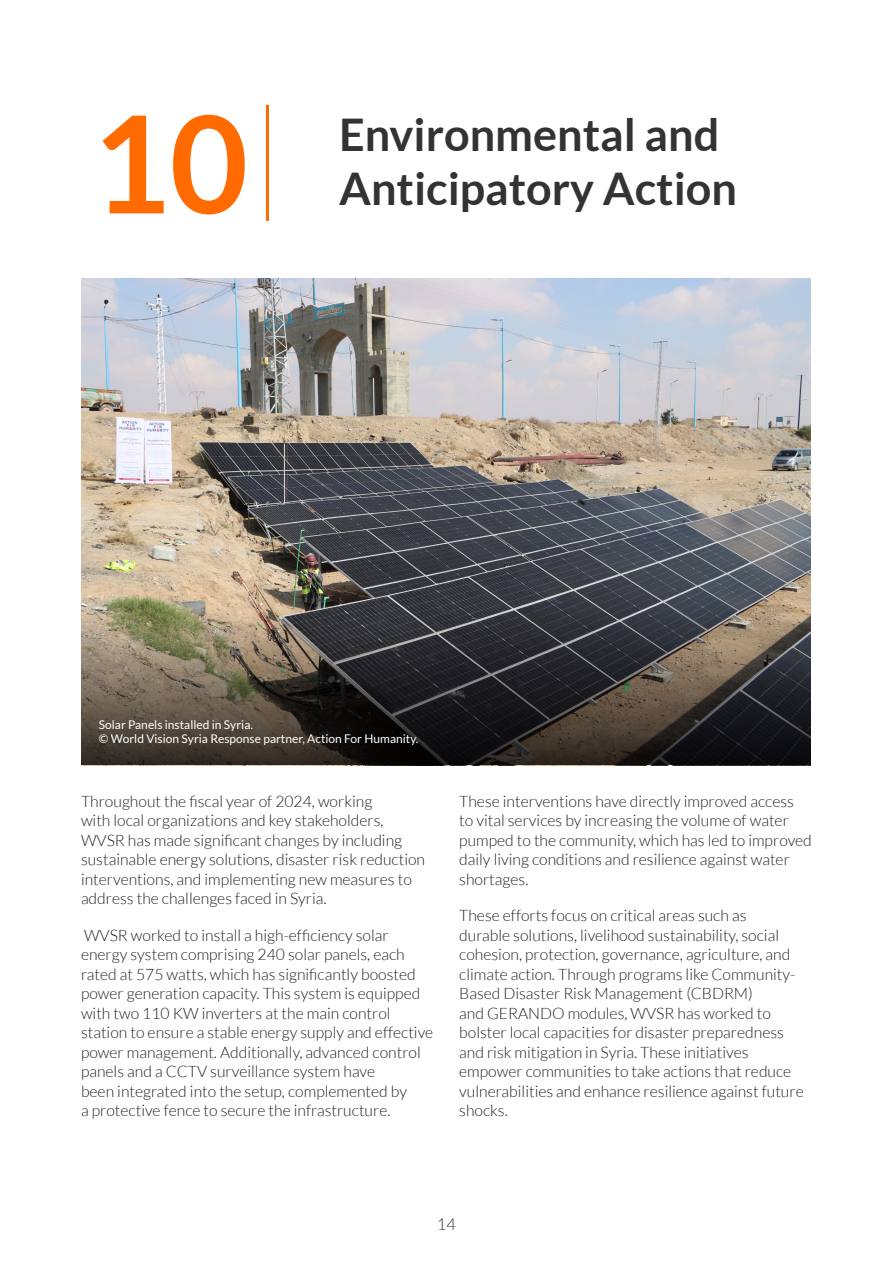
<style>
.page{position:relative;width:893px;height:1263px;background:#fff}
.page>*{position:absolute;margin:0;border:0;box-sizing:border-box;transform-origin:0 0}
.t1{font:700 135px "Lato";color:#ff6b00}
.t2{font:700 45px/54px "Lato";color:#323332}
.t3{font:300 16.5px "Lato";color:#323332}
.t4{font:300 15.75px/19.5px "Lato";color:#231f20}
.t5{font:12px/13.2px "Lato";color:#fff}
</style>
<div class="page">
<img style="left:81px;top:279px;width:730px;height:312px">
<svg style="left:81px;top:591px;width:730px;height:174px;background:#4a453f"></svg>
<hr style="left:266px;top:105px;width:3px;height:116px;background:#ff6b00">
<p class="t1" style="left:91px;top:87px;width:158px">10</p>
<p class="t2" style="left:339px;top:107px;width:399px">Environmental and<br>Anticipatory Action</p>
<p class="t5" style="left:99px;top:718px;width:321px">Solar Panels installed in Syria.<br>© World Vision Syria Response partner, Action For Humanity.</p>
<p class="t4" style="left:81px;top:791px;width:346px">Throughout the fiscal year of 2024, working<br>with local organizations and key stakeholders, WVSR has made significant changes by including sustainable energy solutions, disaster risk reduction interventions, and implementing new measures to address the challenges faced in Syria.</p>
<p class="t4" style="left:81px;top:925px;width:354px">WVSR worked to install a high-efficiency solar energy system comprising 240 solar panels, each rated at 575 watts, which has significantly boosted power generation capacity. This system is equipped with two 110 KW inverters at the main control station to ensure a stable energy supply and effective power management. Additionally, advanced control panels and a CCTV surveillance system have<br>been integrated into the setup, complemented by<br>a protective fence to secure the infrastructure.</p>
<p class="t4" style="left:459px;top:791px;width:354px">These interventions have directly improved access to vital services by increasing the volume of water pumped to the community, which has led to improved daily living conditions and resilience against water shortages.</p>
<p class="t4" style="left:459px;top:906px;width:346px">These efforts focus on critical areas such as<br>durable solutions, livelihood sustainability, social cohesion, protection, governance, agriculture, and climate action. Through programs like Community-Based Disaster Risk Management (CBDRM)<br>and GERANDO modules, WVSR has worked to bolster local capacities for disaster preparedness and risk mitigation in Syria. These initiatives empower communities to take actions that reduce vulnerabilities and enhance resilience against future shocks.</p>
<p class="t3" style="left:437px;top:1215px;width:21px">14</p>
</div>
